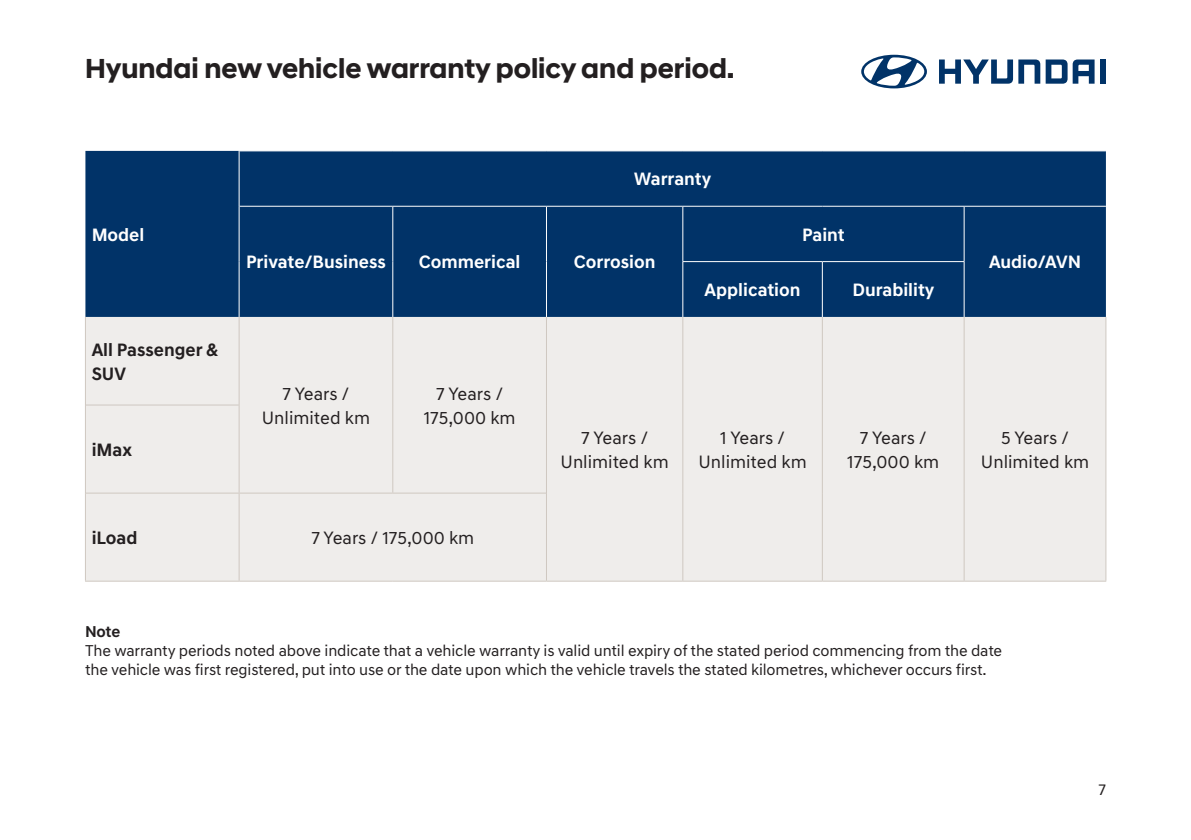
<style>
.page{position:relative;width:1191px;height:840px;background:#fff}
.page>*{position:absolute;margin:0;border:0;box-sizing:border-box;transform-origin:0 0}
.t1{font:700 28px "Hyundai Sans Head";color:#231f20}
.t2{font:18.2px/24.2px "Hyundai Sans Text";color:#231f20;text-align:center}
.t3{font:700 18.2px "Hyundai Sans Text";color:#fff}
.t4{font:700 18.2px/24.2px "Hyundai Sans Text";color:#231f20}
.t5{font:16px/19.2px "Hyundai Sans Text";letter-spacing:-.01em;color:#231f20}
.t6{font:700 16px "Hyundai Sans Text";color:#231f20}
</style>
<div class="page">
<div style="left:85px;top:151px;width:1021px;height:166px;background:#013368"></div>
<div style="left:86px;top:317px;width:1019px;height:263px;background:#efedeb"></div>
<hr style="left:1105px;top:317px;width:1px;height:88px;background:#cfc8c1">
<hr style="left:1105px;top:405px;width:1px;height:88px;background:#cfc8c1">
<hr style="left:1105px;top:493px;width:1px;height:87px;background:#cfc8c1">
<hr style="left:239px;top:317px;width:1px;height:88px;background:#cfc8c1">
<hr style="left:392px;top:317px;width:1px;height:88px;background:#cfc8c1">
<hr style="left:546px;top:317px;width:1px;height:88px;background:#cfc8c1">
<hr style="left:682px;top:317px;width:1px;height:88px;background:#cfc8c1">
<hr style="left:822px;top:317px;width:1px;height:88px;background:#cfc8c1">
<hr style="left:963px;top:317px;width:1px;height:88px;background:#cfc8c1">
<hr style="left:239px;top:405px;width:1px;height:87px;background:#cfc8c1">
<hr style="left:392px;top:405px;width:1px;height:87px;background:#cfc8c1">
<hr style="left:546px;top:405px;width:1px;height:88px;background:#cfc8c1">
<hr style="left:682px;top:405px;width:1px;height:88px;background:#cfc8c1">
<hr style="left:822px;top:405px;width:1px;height:88px;background:#cfc8c1">
<hr style="left:963px;top:405px;width:1px;height:88px;background:#cfc8c1">
<hr style="left:239px;top:493px;width:1px;height:87px;background:#cfc8c1">
<hr style="left:546px;top:493px;width:1px;height:87px;background:#cfc8c1">
<hr style="left:682px;top:493px;width:1px;height:87px;background:#cfc8c1">
<hr style="left:822px;top:493px;width:1px;height:87px;background:#cfc8c1">
<hr style="left:963px;top:493px;width:1px;height:87px;background:#cfc8c1">
<hr style="left:392px;top:206px;width:1px;height:55px;background:#fff">
<hr style="left:546px;top:206px;width:1px;height:55px;background:#fff">
<hr style="left:392px;top:261px;width:1px;height:56px;background:#fff">
<hr style="left:546px;top:261px;width:1px;height:56px;background:#fff">
<hr style="left:682px;top:206px;width:1px;height:55px;background:#fff">
<hr style="left:963px;top:206px;width:1px;height:55px;background:#fff">
<hr style="left:682px;top:262px;width:1px;height:55px;background:#fff">
<hr style="left:822px;top:262px;width:1px;height:55px;background:#fff">
<hr style="left:963px;top:262px;width:1px;height:55px;background:#fff">
<hr style="left:240px;top:206px;width:153px;height:1px;background:#fff">
<hr style="left:393px;top:206px;width:153px;height:1px;background:#fff">
<hr style="left:546px;top:206px;width:137px;height:1px;background:#fff">
<hr style="left:683px;top:206px;width:139px;height:1px;background:#fff">
<hr style="left:822px;top:206px;width:142px;height:1px;background:#fff">
<hr style="left:964px;top:206px;width:142px;height:1px;background:#fff">
<hr style="left:682px;top:261px;width:140px;height:1px;background:#fff">
<hr style="left:822px;top:261px;width:142px;height:1px;background:#fff">
<hr style="left:85px;top:317px;width:1px;height:88px;background:#cfc8c1">
<hr style="left:85px;top:405px;width:1px;height:88px;background:#cfc8c1">
<hr style="left:85px;top:493px;width:1px;height:87px;background:#cfc8c1">
<hr style="left:239px;top:151px;width:1px;height:55px;background:#fff">
<hr style="left:239px;top:206px;width:1px;height:55px;background:#fff">
<hr style="left:239px;top:261px;width:1px;height:56px;background:#fff">
<hr style="left:86px;top:492px;width:153px;height:1px;background:#cfc8c1">
<hr style="left:239px;top:492px;width:154px;height:1px;background:#cfc8c1">
<hr style="left:393px;top:492px;width:153px;height:1px;background:#cfc8c1">
<hr style="left:86px;top:404px;width:153px;height:1px;background:#cfc8c1">
<hr style="left:546px;top:580px;width:137px;height:1px;background:#cfc8c1">
<hr style="left:683px;top:580px;width:139px;height:1px;background:#cfc8c1">
<hr style="left:822px;top:580px;width:142px;height:1px;background:#cfc8c1">
<hr style="left:964px;top:580px;width:142px;height:1px;background:#cfc8c1">
<hr style="left:85px;top:580px;width:154px;height:1px;background:#cfc8c1">
<hr style="left:239px;top:580px;width:154px;height:1px;background:#cfc8c1">
<hr style="left:393px;top:580px;width:153px;height:1px;background:#cfc8c1">
<svg style="left:939px;top:59px;width:155px;height:25px"></svg>
<div style="left:1100px;top:59px;width:6px;height:25px;background:#013368"></div>
<svg style="left:861px;top:55px;width:66px;height:33px"></svg>
<h1 class="t1" style="left:85px;top:51px;width:651px">Hyundai new vehicle warranty policy and period.</h1>
<p class="t3" style="left:92px;top:223px;width:54px">Model</p>
<p class="t4" style="left:92px;top:337px;width:128px">All Passenger &amp;<br>SUV</p>
<p class="t4" style="left:92px;top:437px;width:42px">iMax</p>
<p class="t3" style="left:634px;top:168px;width:78px">Warranty</p>
<p class="t3" style="left:246px;top:251px;width:141px">Private/Business</p>
<p class="t3" style="left:419px;top:251px;width:103px">Commerical</p>
<p class="t3" style="left:574px;top:251px;width:83px">Corrosion</p>
<p class="t3" style="left:802px;top:223px;width:44px">Paint</p>
<p class="t2" style="left:262px;top:381px;width:110px">7 Years /<br>Unlimited km</p>
<p class="t2" style="left:424px;top:381px;width:93px">7 Years /<br>175,000 km</p>
<p class="t3" style="left:704px;top:278px;width:97px">Application</p>
<p class="t3" style="left:852px;top:278px;width:83px">Durability</p>
<p class="t3" style="left:989px;top:251px;width:94px">Audio/AVN</p>
<p class="t2" style="left:560px;top:425px;width:110px">7 Years /<br>Unlimited km</p>
<p class="t2" style="left:698px;top:425px;width:110px">1 Years /<br>Unlimited km</p>
<p class="t2" style="left:847px;top:425px;width:93px">7 Years /<br>175,000 km</p>
<p class="t2" style="left:981px;top:425px;width:110px">5 Years /<br>Unlimited km</p>
<p class="t4" style="left:92px;top:525px;width:47px">iLoad</p>
<p class="t2" style="left:311px;top:525px;width:164px">7 Years / 175,000 km</p>
<p class="t6" style="left:85px;top:621px;width:37px">Note</p>
<p class="t5" style="left:85px;top:640px;width:918px">The warranty periods noted above indicate that a vehicle warranty is valid until expiry of the stated period commencing from the date the vehicle was first registered, put into use or the date upon which the vehicle travels the stated kilometres, whichever occurs first.</p>
<p class="t5" style="left:1098px;top:779px;width:9px">7</p>
</div>
